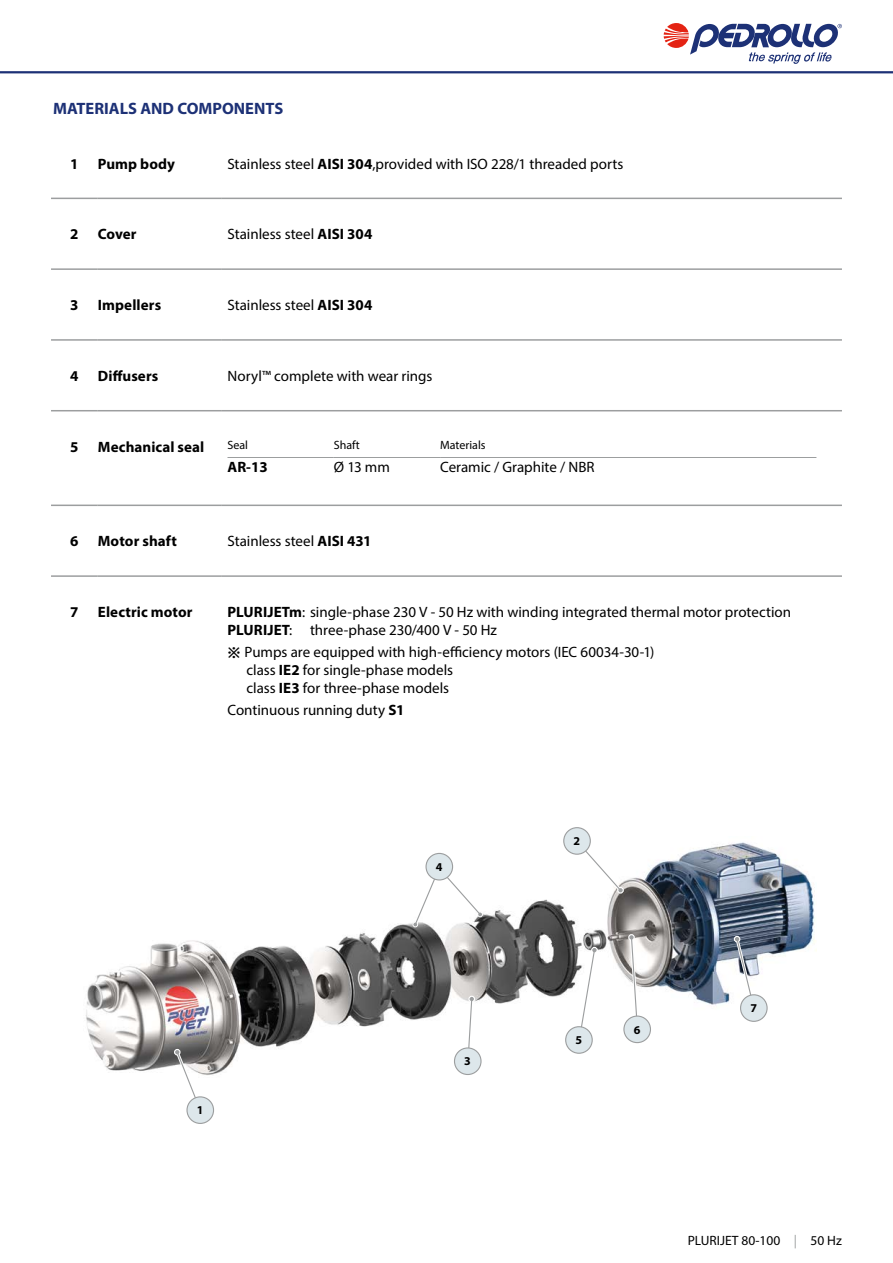
<style>
.page{position:relative;width:893px;height:1263px;background:#fff}
.page>*{position:absolute;margin:0;border:0;box-sizing:border-box;transform-origin:0 0}
.t1{font:700 16.5px "Myriad Pro";color:#1d3176}
.t2{font:15px/17.7px "Myriad Pro";color:#000}
.t3{font:700 15px "Myriad Pro";letter-spacing:.005em;color:#000}
.t4{font:13.5px "Myriad Pro";color:#000}
.t5{font:12px "Myriad Pro";color:#000}
.t6{font:700 12px "Myriad Pro";color:#000}
.s1{font-weight:700}
.s2{font-family:"Apple SD Gothic Neo";font-weight:700}
.s3{color:#9c9e9f}
</style>
<div class="page">
<svg style="left:664px;top:23px;width:178px;height:41px"></svg>
<hr style="left:0;top:71px;width:893px;height:2px;background:#1d3176">
<img style="left:86px;top:842px;width:731px;height:233px">
<svg style="left:173px;top:1048px;width:31px;height:56px"></svg>
<div style="left:187px;top:1097px;width:27px;height:26px;background:#dde7eb;border-radius:50%"></div>
<div style="left:186px;top:1096px;width:28px;height:28px;border:1px solid #9c9e9f;border-radius:50%"></div>
<svg style="left:465px;top:996px;width:10px;height:54px"></svg>
<div style="left:454px;top:1048px;width:27px;height:26px;background:#dde7eb;border-radius:50%"></div>
<div style="left:454px;top:1047px;width:28px;height:28px;border:1px solid #9c9e9f;border-radius:50%"></div>
<svg style="left:573px;top:842px;width:52px;height:52px"></svg>
<div style="left:564px;top:828px;width:26px;height:26px;background:#dde7eb;border-radius:50%"></div>
<div style="left:563px;top:827px;width:28px;height:28px;border:1px solid #9c9e9f;border-radius:50%"></div>
<svg style="left:576px;top:947px;width:22px;height:97px"></svg>
<div style="left:566px;top:1027px;width:26px;height:26px;background:#dde7eb;border-radius:50%"></div>
<div style="left:565px;top:1026px;width:28px;height:28px;border:1px solid #9c9e9f;border-radius:50%"></div>
<svg style="left:628px;top:934px;width:13px;height:85px"></svg>
<div style="left:624px;top:1016px;width:26px;height:26px;background:#dde7eb;border-radius:50%"></div>
<div style="left:623px;top:1015px;width:28px;height:28px;border:1px solid #9c9e9f;border-radius:50%"></div>
<svg style="left:733px;top:935px;width:25px;height:77px"></svg>
<div style="left:741px;top:995px;width:26px;height:26px;background:#dde7eb;border-radius:50%"></div>
<div style="left:740px;top:994px;width:28px;height:28px;border:1px solid #9c9e9f;border-radius:50%"></div>
<svg style="left:411px;top:863px;width:73px;height:65px"></svg>
<div style="left:426px;top:853px;width:27px;height:27px;background:#dde7eb;border-radius:50%"></div>
<div style="left:425px;top:853px;width:28px;height:27px;border:1px solid #9c9e9f;border-radius:50%"></div>
<svg style="left:51px;top:197px;width:791px;height:308px"></svg>
<hr style="left:51px;top:198px;width:47px;height:1px;background:#9c9e9f">
<hr style="left:98px;top:198px;width:123px;height:1px;background:#9c9e9f">
<hr style="left:221px;top:198px;width:621px;height:1px;background:#9c9e9f">
<hr style="left:51px;top:268px;width:47px;height:2px;background:#9c9e9f">
<hr style="left:98px;top:268px;width:123px;height:2px;background:#9c9e9f">
<hr style="left:221px;top:268px;width:621px;height:2px;background:#9c9e9f">
<hr style="left:51px;top:339px;width:47px;height:2px;background:#9c9e9f">
<hr style="left:98px;top:339px;width:123px;height:2px;background:#9c9e9f">
<hr style="left:221px;top:339px;width:621px;height:2px;background:#9c9e9f">
<hr style="left:51px;top:410px;width:47px;height:1px;background:#9c9e9f">
<hr style="left:98px;top:410px;width:123px;height:1px;background:#9c9e9f">
<hr style="left:221px;top:410px;width:621px;height:1px;background:#9c9e9f">
<hr style="left:51px;top:505px;width:47px;height:1px;background:#9c9e9f">
<hr style="left:98px;top:505px;width:123px;height:1px;background:#9c9e9f">
<hr style="left:221px;top:505px;width:621px;height:1px;background:#9c9e9f">
<hr style="left:51px;top:575px;width:47px;height:2px;background:#9c9e9f">
<hr style="left:98px;top:575px;width:123px;height:2px;background:#9c9e9f">
<hr style="left:221px;top:575px;width:621px;height:2px;background:#9c9e9f">
<hr style="left:227px;top:457px;width:107px;height:1px;background:#9c9e9f">
<hr style="left:334px;top:457px;width:106px;height:1px;background:#9c9e9f">
<hr style="left:440px;top:457px;width:376px;height:1px;background:#9c9e9f">
<p class="t1" style="left:53px;top:98px;width:232px">MATERIALS AND COMPONENTS</p>
<p class="t3" style="left:70px;top:154px;width:10px">1</p>
<p class="t3" style="left:98px;top:154px;width:79px">Pump body</p>
<p class="t2" style="left:227px;top:154px;width:397px">Stainless steel <span class="s1">AISI 304</span>,provided with ISO 228/1 threaded ports</p>
<p class="t3" style="left:70px;top:225px;width:10px">2</p>
<p class="t3" style="left:98px;top:225px;width:40px">Cover</p>
<p class="t2" style="left:228px;top:225px;width:146px">Stainless steel <span class="s1">AISI 304</span></p>
<p class="t3" style="left:70px;top:295px;width:10px">3</p>
<p class="t3" style="left:98px;top:295px;width:65px">Impellers</p>
<p class="t2" style="left:228px;top:296px;width:146px">Stainless steel <span class="s1">AISI 304</span></p>
<p class="t3" style="left:70px;top:366px;width:10px">4</p>
<p class="t3" style="left:98px;top:366px;width:62px">Diffusers</p>
<p class="t2" style="left:228px;top:367px;width:206px">Noryl™ complete with wear rings</p>
<p class="t3" style="left:70px;top:437px;width:10px">5</p>
<p class="t3" style="left:98px;top:437px;width:108px">Mechanical seal</p>
<p class="t5" style="left:227px;top:438px;width:22px">Seal</p>
<p class="t5" style="left:334px;top:438px;width:27px">Shaft</p>
<p class="t5" style="left:440px;top:438px;width:47px">Materials</p>
<p class="t3" style="left:227px;top:457px;width:42px">AR-13</p>
<p class="t2" style="left:334px;top:458px;width:58px">Ø 13 mm</p>
<p class="t2" style="left:440px;top:458px;width:156px">Ceramic / Graphite / NBR</p>
<p class="t3" style="left:70px;top:531px;width:10px">6</p>
<p class="t3" style="left:98px;top:531px;width:81px">Motor shaft</p>
<p class="t2" style="left:228px;top:532px;width:145px">Stainless steel <span class="s1">AISI 431</span></p>
<p class="t3" style="left:70px;top:602px;width:10px">7</p>
<p class="t3" style="left:98px;top:602px;width:96px">Electric motor</p>
<p class="t2" style="left:228px;top:603px;width:565px"><span class="s1">PLURIJETm</span>: single-phase 230 V - 50 Hz with winding integrated thermal motor protection<br><span class="s1">PLURIJET</span>: three-phase 230/400 V - 50 Hz</p>
<p class="t2" style="left:247px;top:643px;width:409px;text-indent:-19px"><span class="s2">※</span> Pumps are equipped with high-efficiency motors (IEC 60034-30-1) class <span class="s1">IE2</span> for single-phase models<br>class <span class="s1">IE3</span> for three-phase models</p>
<p class="t2" style="left:228px;top:701px;width:178px">Continuous running duty <span class="s1">S1</span></p>
<p class="t6" style="left:197px;top:1102px;width:8px">1</p>
<p class="t6" style="left:436px;top:859px;width:8px">4</p>
<p class="t6" style="left:464px;top:1053px;width:8px">3</p>
<p class="t6" style="left:574px;top:833px;width:8px">2</p>
<p class="t6" style="left:575px;top:1032px;width:8px">5</p>
<p class="t6" style="left:634px;top:1022px;width:8px">6</p>
<p class="t6" style="left:750px;top:1000px;width:8px">7</p>
<p class="t4" style="left:688px;top:1232px;width:156px">PLURIJET 80-100 <span class="s3">|</span> 50 Hz</p>
</div>
